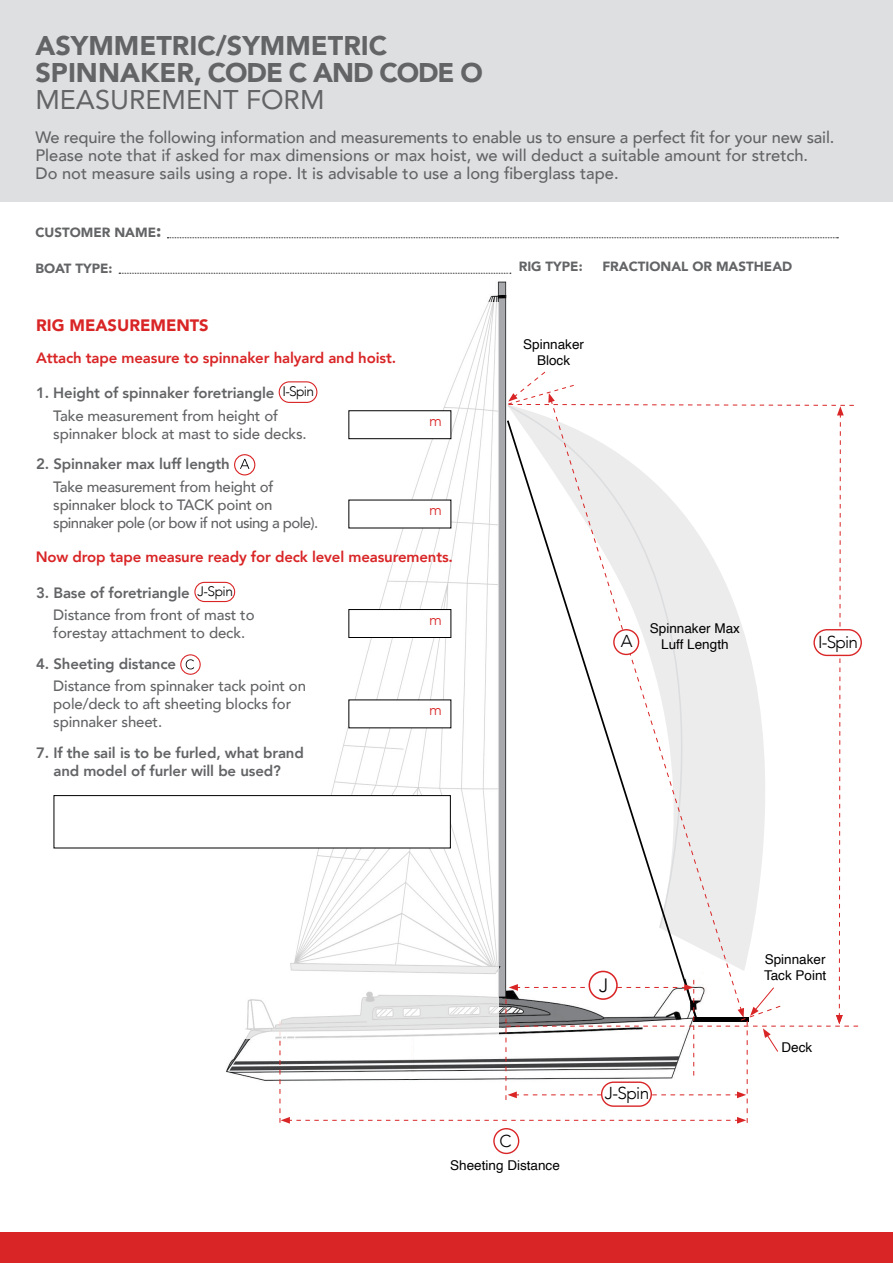
<style>
.page{position:relative;width:893px;height:1263px;background:#fff}
.page>*{position:absolute;margin:0;border:0;box-sizing:border-box;transform-origin:0 0}
.t1{font:900 27px/27px "Avenir";color:#636466}
.t2{font:27px "Avenir";color:#636466}
.t3{font:300 19.35px "Avenir";color:#000}
.t4{font:300 17.25px "Avenir";letter-spacing:-.045em;color:#000}
.t5{font:500 16.5px/18px "Avenir";color:#636466}
.t6{font:900 16.5px "Avenir";color:#d92526}
.t7{font:500 15px/18px "Avenir";letter-spacing:-.01em;color:#636466}
.t8{font:800 15px/22.2px "Avenir";letter-spacing:-.01em;color:#636466}
.t9{font:800 15px "Avenir";letter-spacing:-.01em;color:#d92526}
.t10{font:300 15px "Avenir";color:#d92526}
.t11{font:13.5px/16.2px "Helvetica";color:#000;text-align:center}
.t12{font:900 13.35px "Avenir";color:#636466}
.s1{font-size:18px}
.s2{font-weight:300;font-size:13.8px;color:#000}
.s3{font-weight:500}
.s4{font-weight:800}
</style>
<div class="page">
<div style="left:493px;top:1128px;width:26px;height:26px;border:1px solid #d92526;border-radius:50%"></div>
<div style="left:813px;top:629px;width:49px;height:27px;border:1px solid #d92526;border-radius:13px"></div>
<div style="left:0;top:0;width:893px;height:202px;background:#dedfe0"></div>
<div style="left:0;top:1232px;width:893px;height:31px;background:#d92526"></div>
<svg style="left:167px;top:237px;width:671px;height:1px"></svg>
<svg style="left:119px;top:273px;width:392px;height:1px"></svg>
<div style="left:279px;top:381px;width:38px;height:22px;border:1px solid #d92526;border-radius:10px"></div>
<div style="left:234px;top:454px;width:21px;height:21px;border:1px solid #d92526;border-radius:50%"></div>
<svg style="left:240px;top:459px;width:9px;height:10px"></svg>
<div style="left:194px;top:582px;width:41px;height:20px;border:1px solid #d92526;border-radius:10px"></div>
<div style="left:180px;top:654px;width:21px;height:21px;border:1px solid #d92526;border-radius:50%"></div>
<svg style="left:186px;top:659px;width:8px;height:10px"></svg>
<div style="left:54px;top:795px;width:397px;height:53px;border:1px solid #000"></div>
<svg style="left:280px;top:371px;width:578px;height:753px"></svg>
<h1 class="t1" style="left:35px;top:31px;width:449px">ASYMMETRIC/SYMMETRIC<br>SPINNAKER, CODE C AND CODE O</h1>
<h1 class="t2" style="left:35px;top:78px;width:291px">MEASUREMENT FORM</h1>
<p class="t5" style="left:35px;top:127px;width:800px">We require the following information and measurements to enable us to ensure a perfect fit for your new sail.<br>Please note that if asked for max dimensions or max hoist, we will deduct a suitable amount for stretch.<br>Do not measure sails using a rope. It is advisable to use a long fiberglass tape.</p>
<p class="t12" style="left:35px;top:221px;width:127px">CUSTOMER NAME<span class="s1">:</span></p>
<p class="t12" style="left:35px;top:257px;width:78px">BOAT TYPE:</p>
<p class="t12" style="left:519px;top:255px;width:65px">RIG TYPE:</p>
<p class="t12" style="left:602px;top:255px;width:191px">FRACTIONAL OR MASTHEAD</p>
<p class="t6" style="left:36px;top:311px;width:174px">RIG MEASUREMENTS</p>
<p class="t9" style="left:36px;top:346px;width:361px">Attach tape measure to spinnaker halyard and hoist.</p>
<p class="t8" style="left:53px;top:382px;width:262px;text-indent:-17px">1. Height of spinnaker foretriangle <span class="s2">I-Spin<br></span><span class="s3">Take measurement from height of</span></p>
<p class="t7" style="left:53px;top:424px;width:255px">spinnaker block at mast to side decks.</p>
<p class="t8" style="left:36px;top:453px;width:195px">2. Spinnaker max luff length</p>
<p class="t7" style="left:53px;top:477px;width:266px">Take measurement from height of spinnaker block to TACK point on spinnaker pole (or bow if not using a pole).</p>
<p class="t10" style="left:429px;top:412px;width:14px">m</p>
<p class="t10" style="left:429px;top:501px;width:14px">m</p>
<p class="t9" style="left:36px;top:545px;width:419px">Now drop tape measure ready for deck level measurements.</p>
<p class="t7" style="left:53px;top:581px;width:203px;line-height:22.2px;text-indent:-17px"><span class="s4">3. Base of foretriangle</span> <span class="s2">J-Spin<br></span>Distance from front of mast to</p>
<p class="t7" style="left:53px;top:623px;width:193px">forestay attachment to deck.</p>
<p class="t8" style="left:36px;top:652px;width:141px">4. Sheeting distance</p>
<p class="t7" style="left:53px;top:676px;width:254px">Distance from spinnaker tack point on pole/deck to aft sheeting blocks for spinnaker sheet.</p>
<p class="t8" style="left:36px;top:744px;width:269px;line-height:18px;text-align:center">7. If the sail is to be furled, what brand and model of furler will be used?</p>
<p class="t10" style="left:429px;top:611px;width:14px">m</p>
<p class="t10" style="left:429px;top:701px;width:14px">m</p>
<p class="t11" style="left:523px;top:336px;width:62px">Spinnaker<br>Block</p>
<p class="t4" style="left:621px;top:631px;width:13px">A</p>
<p class="t11" style="left:650px;top:620px;width:92px">Spinnaker Max<br>Luff Length</p>
<p class="t4" style="left:818px;top:632px;width:41px">I-Spin</p>
<p class="t4" style="left:499px;top:1131px;width:14px">C</p>
<p class="t11" style="left:450px;top:1158px;width:111px">Sheeting Distance</p>
<p class="t3" style="left:599px;top:974px;width:11px">J</p>
<p class="t4" style="left:605px;top:1082px;width:46px">J-Spin</p>
<p class="t11" style="left:764px;top:951px;width:64px;text-align:left">Spinnaker<br>Tack Point</p>
<p class="t11" style="left:781px;top:1040px;width:32px">Deck</p>
</div>
